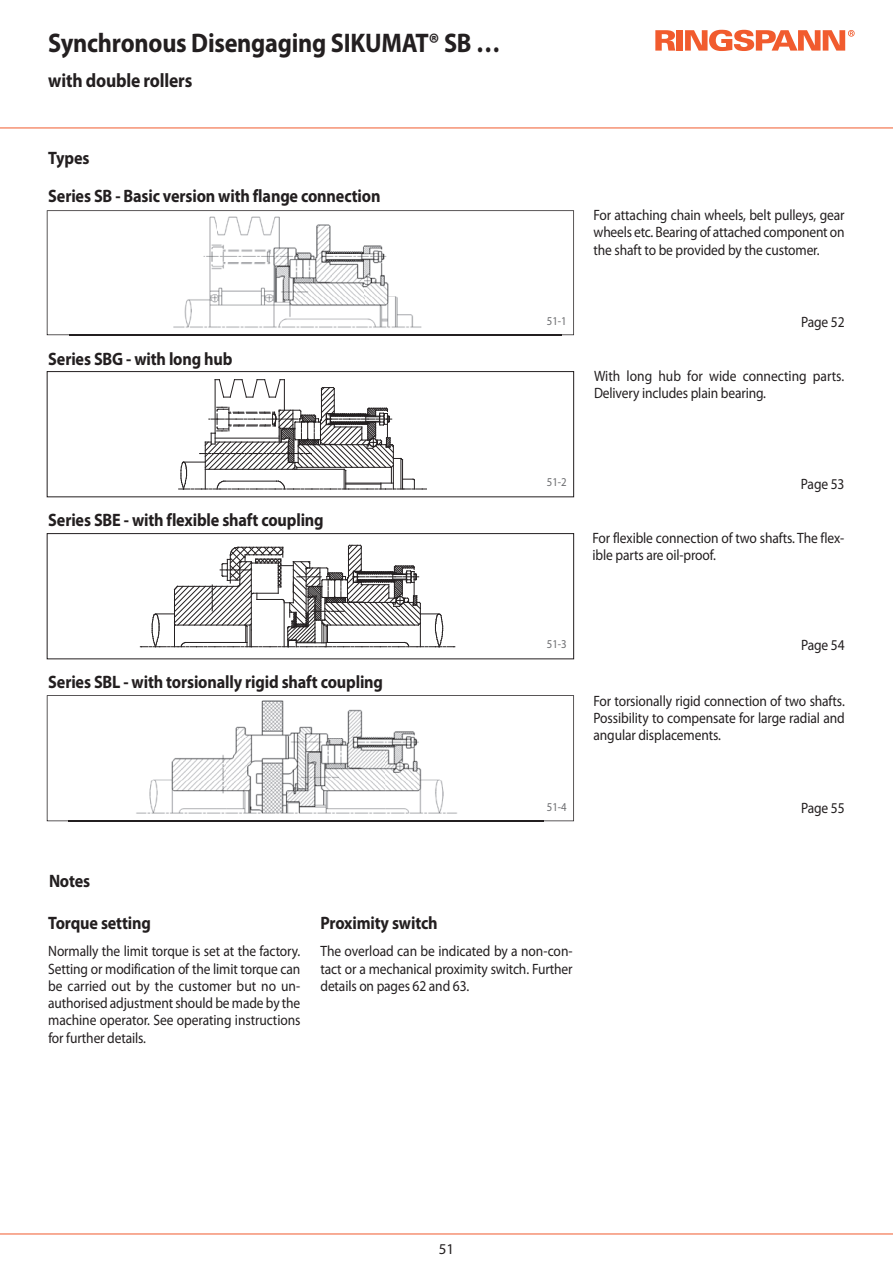
<style>
.page{position:relative;width:893px;height:1263px;background:#fff}
.page>*{position:absolute;margin:0;border:0;box-sizing:border-box;transform-origin:0 0}
.t1{font:700 27px "Myriad Pro";letter-spacing:-.01em;color:#231f20;scale:.9 1}
.t2{font:700 19.5px "Myriad Pro";letter-spacing:-.01em;color:#231f20;scale:.9 1}
.t3{font:700 18px "Myriad Pro";letter-spacing:-.01em;color:#231f20;scale:.9 1}
.t4{font:15px/17.2px "Myriad Pro";letter-spacing:-.01em;color:#231f20;text-align:justify;scale:.9 1}
.t5{font:15px "Myriad Pro";letter-spacing:-.01em;color:#231f20}
.t6{font:12px "Myriad Pro";letter-spacing:-.01em;color:#6c6d70;scale:.9 1}
</style>
<div class="page">
<hr style="left:0;top:128px;width:893px;height:1px;background:#f15b2e">
<hr style="left:0;top:1233px;width:893px;height:1px;background:#f15b2e">
<svg style="left:47px;top:210px;width:527px;height:125px"></svg>
<div style="left:47px;top:371px;width:527px;height:126px;border:1px solid #231f20"></div>
<svg style="left:179px;top:379px;width:247px;height:111px"></svg>
<div style="left:47px;top:533px;width:527px;height:126px;border:1px solid #231f20"></div>
<svg style="left:140px;top:545px;width:315px;height:102px"></svg>
<svg style="left:47px;top:695px;width:527px;height:126px"></svg>
<img style="left:68px;top:697px;width:476px;height:125px">
<img style="left:68px;top:820px;width:476px;height:1px">
<img style="left:70px;top:213px;width:492px;height:123px">
<img style="left:70px;top:334px;width:492px;height:1px">
<svg style="left:675px;top:30px;width:2px;height:21px"></svg>
<svg style="left:655px;top:30px;width:20px;height:21px"></svg>
<div style="left:677px;top:30px;width:6px;height:21px;background:#f15b2e"></div>
<svg style="left:685px;top:30px;width:170px;height:21px"></svg>
<p class="t1" style="left:48px;top:32px;width:504px">Synchronous Disengaging SIKUMAT® SB …</p>
<p class="t2" style="left:48px;top:73px;width:162px">with double rollers</p>
<p class="t3" style="left:48px;top:151px;width:47px">Types</p>
<p class="t3" style="left:48px;top:189px;width:371px">Series SB - Basic version with flange connection</p>
<p class="t3" style="left:48px;top:352px;width:206px">Series SBG - with long hub</p>
<p class="t3" style="left:48px;top:513px;width:308px">Series SBE - with flexible shaft coupling</p>
<p class="t6" style="left:547px;top:316px;width:23px">51-1</p>
<p class="t4" style="left:593px;top:208px;width:281px">For attaching chain wheels, belt pulleys, gear wheels etc. Bearing of attached component on the shaft to be provided by the customer.</p>
<p class="t4" style="left:801px;top:315px;width:50px">Page 52</p>
<p class="t4" style="left:594px;top:369px;width:280px">With long hub for wide connecting parts.<br>Delivery includes plain bearing.</p>
<p class="t6" style="left:547px;top:477px;width:23px">51-2</p>
<p class="t4" style="left:801px;top:477px;width:50px">Page 53</p>
<p class="t4" style="left:593px;top:531px;width:281px">For flexible connection of two shafts. The flex - ible parts are oil-proof.</p>
<p class="t3" style="left:48px;top:675px;width:374px">Series SBL - with torsionally rigid shaft coupling</p>
<p class="t6" style="left:547px;top:639px;width:23px">51-3</p>
<p class="t4" style="left:801px;top:637px;width:50px">Page 54</p>
<p class="t4" style="left:593px;top:693px;width:281px">For torsionally rigid connection of two shafts.<br>Possibility to compensate for large radial and angular displacements.</p>
<p class="t6" style="left:547px;top:802px;width:23px">51-4</p>
<p class="t3" style="left:49px;top:874px;width:47px">Notes</p>
<p class="t3" style="left:48px;top:916px;width:116px">Torque setting</p>
<p class="t4" style="left:48px;top:944px;width:282px">Normally the limit torque is set at the factory.<br>Setting or modification of the limit torque can be carried out by the customer but no un - authorised adjustment should be made by the machine operator. See operating instructions for further details.</p>
<p class="t3" style="left:320px;top:916px;width:132px">Proximity switch</p>
<p class="t4" style="left:320px;top:944px;width:282px">The overload can be indicated by a non-con&shy;tact or a mechanical proximity switch. Further details on pages 62 and 63.</p>
<p class="t4" style="left:801px;top:801px;width:50px">Page 55</p>
<p class="t5" style="left:439px;top:1244px;width:17px">51</p>
</div>
